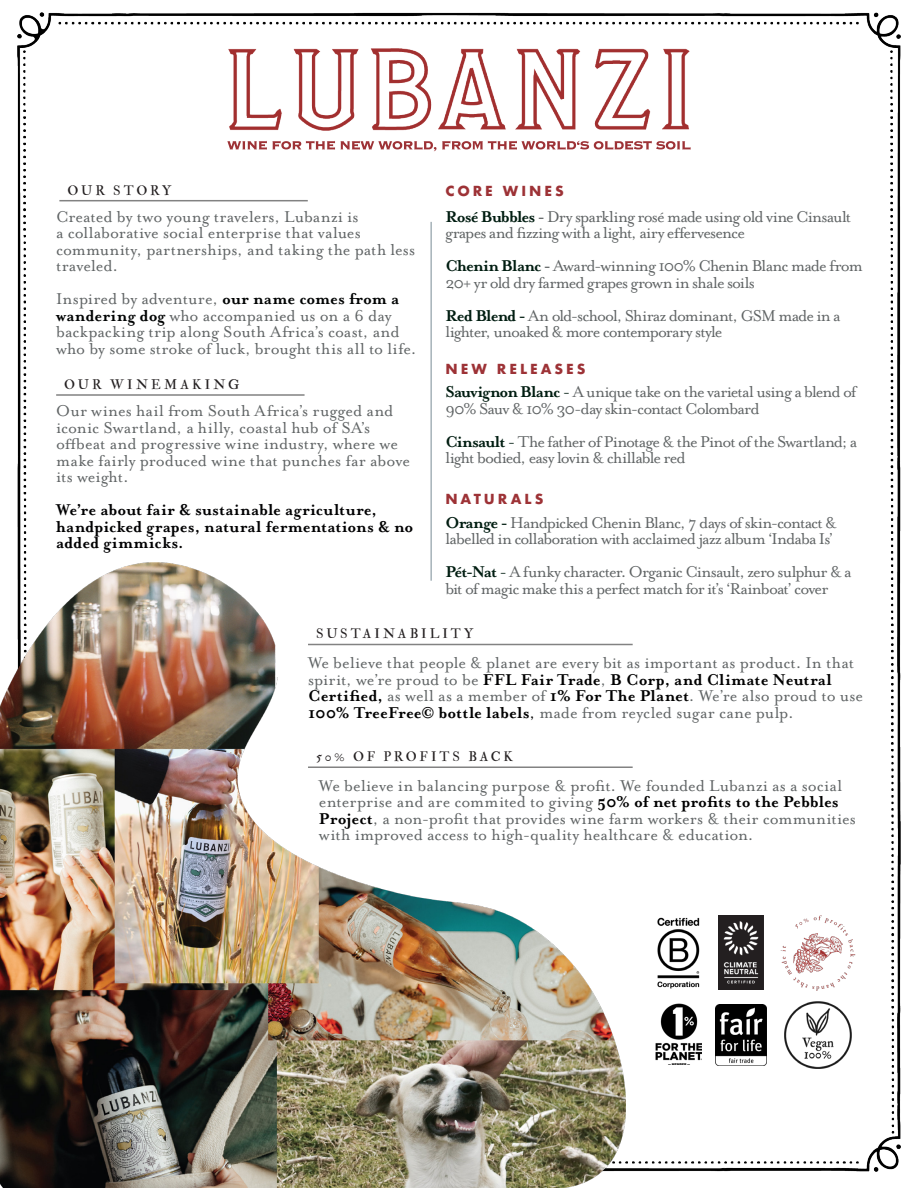
<style>
.page{position:relative;width:918px;height:1188px;background:#fff}
.page>*{position:absolute;margin:0;border:0;box-sizing:border-box;transform-origin:0 0}
.Copy_Text_9pt{font:18px/16.5px "Mrs Eaves OT";letter-spacing:-.01em;color:#606465}
.Copy_Text_9pt-2{font:18px/16.5px "Mrs Eaves OT";letter-spacing:-.045em;color:#606465}
.Copy_Text_9pt-3{font:18px/16.5px "Mrs Eaves OT";letter-spacing:-.05em;color:#606465}
.Copy_Text_9pt-4{font:700 18px/16.5px "Mrs Eaves OT";letter-spacing:.01em;color:#000002}
.Copy_Text_9pt-5{font:13.5px "IM FELL Double Pica PRO Roman";letter-spacing:.21em;color:#231f20}
.Copy_Text_9pt-6{font:700 13.5px "Futura";letter-spacing:.22em;color:#9d3236}
.Copy_Text_9pt-7{font:13.5px "IM FELL Double Pica PRO Roman";letter-spacing:.235em;color:#231f20}
.s1{font-weight:700;color:#000303}
.s2{font-weight:700;color:#001d11}
.s3{font-weight:700}
.s4{color:#001d11}
.s5{font-weight:700;color:#000001}
.s6{color:#000001}
</style>
<div class="page">
<img style="left:17px;top:13px;width:884px;height:1158px">
<img style="left:228px;top:48px;width:462px;height:82px">
<svg style="left:227px;top:141px;width:464px;height:10px"></svg>
<img style="left:657px;top:917px;width:43px;height:72px">
<img style="left:656px;top:1004px;width:46px;height:61px">
<img style="left:715px;top:1005px;width:52px;height:61px">
<img style="left:718px;top:915px;width:45px;height:74px">
<img style="left:0;top:563px;width:625px;height:625px">
<img style="left:784px;top:1001px;width:67px;height:67px">
<img style="left:780px;top:915px;width:75px;height:76px">
<hr style="left:59px;top:200px;width:249px;height:1px;background:#828282">
<hr style="left:56px;top:394px;width:249px;height:2px;background:#828282">
<hr style="left:308px;top:644px;width:325px;height:1px;background:#828282">
<hr style="left:308px;top:766px;width:325px;height:2px;background:#828282">
<hr style="left:431px;top:222px;width:1px;height:359px;background:#788b95">
<p class="Copy_Text_9pt-5" style="left:68px;top:182px;width:105px">OUR STORY</p>
<p class="Copy_Text_9pt" style="left:56px;top:208px;width:361px">Created by two young travelers, Lubanzi is<br>a collaborative social enterprise that values community, partnerships, and taking the path less traveled.</p>
<p class="Copy_Text_9pt" style="left:56px;top:291px;width:362px">Inspired by adventure, <span class="s1">our name comes from a wandering dog</span> who accompanied us on a 6 day backpacking trip along South Africa’s coast, and who by some stroke of luck, brought this all to life.</p>
<p class="Copy_Text_9pt-7" style="left:64px;top:376px;width:177px">OUR WINEMAKING</p>
<p class="Copy_Text_9pt" style="left:56px;top:403px;width:355px">Our wines hail from South Africa’s rugged and iconic Swartland, a hilly, coastal hub of SA’s offbeat and progressive wine industry, where we make fairly produced wine that punches far above its weight.</p>
<p class="Copy_Text_9pt-4" style="left:56px;top:502px;width:359px">We’re about fair &amp; sustainable agriculture, handpicked grapes, natural fermentations &amp; no added gimmicks.</p>
<p class="Copy_Text_9pt-6" style="left:445px;top:181px;width:120px">CORE WINES</p>
<p class="Copy_Text_9pt-2" style="left:445px;top:208px;width:407px"><span class="s2">Rosé Bubbles</span> <span class="s3">-</span> Dry sparkling rosé made using old vine Cinsault grapes and fizzing with a light, airy effervesence</p>
<p class="Copy_Text_9pt-2" style="left:445px;top:258px;width:419px"><span class="s2">Chenin Blanc</span> <span class="s3">-</span> Award-winning 100% Chenin Blanc made from<br>20+ yr old dry farmed grapes grown in shale soils</p>
<p class="Copy_Text_9pt-3" style="left:445px;top:307px;width:397px"><span class="s2">Red Blend -</span> An old-school, Shiraz dominant, GSM made in a lighter, unoaked &amp; more contemporary style</p>
<p class="Copy_Text_9pt-6" style="left:445px;top:359px;width:142px">NEW RELEASES</p>
<p class="Copy_Text_9pt-3" style="left:445px;top:384px;width:413px"><span class="s2">Sauvignon Blanc</span> <span class="s4">-</span> A unique take on the varietal using a blend of<br>90% Sauv &amp; 10% 30-day skin-contact Colombard</p>
<p class="Copy_Text_9pt-2" style="left:445px;top:433px;width:414px"><span class="s2">Cinsault</span> <span class="s4">-</span> The father of Pinotage &amp; the Pinot of the Swartland; a light bodied, easy lovin &amp; chillable red</p>
<p class="Copy_Text_9pt-6" style="left:445px;top:489px;width:100px">NATURALS</p>
<p class="Copy_Text_9pt-2" style="left:445px;top:514px;width:393px"><span class="s2">Orange -</span> Handpicked Chenin Blanc, 7 days of skin-contact &amp; labelled in collaboration with acclaimed jazz album ‘Indaba Is’</p>
<p class="Copy_Text_9pt-2" style="left:445px;top:564px;width:408px"><span class="s2">Pét-Nat</span> <span class="s4">-</span> A funky character. Organic Cinsault, zero sulphur &amp; a bit of magic make this a perfect match for it’s ‘Rainboat’ cover</p>
<p class="Copy_Text_9pt-5" style="left:316px;top:626px;width:159px">SUSTAINABILITY</p>
<p class="Copy_Text_9pt" style="left:308px;top:655px;width:557px">We believe that people &amp; planet are every bit as important as product. In that spirit, we’re proud to be <span class="s5">FFL Fair Trade</span>, <span class="s5">B Corp, and Climate Neutral Certified,</span> as well as a member of <span class="s5">1% For The Planet</span>. We’re also proud to use <span class="s5">100% TreeFree© bottle labels</span><span class="s6">,</span> made from reycled sugar cane pulp.</p>
<p class="Copy_Text_9pt-5" style="left:316px;top:748px;width:198px">50% OF PROFITS BACK</p>
<p class="Copy_Text_9pt" style="left:319px;top:777px;width:539px">We believe in balancing purpose &amp; profit. We founded Lubanzi as a social enterprise and are commited to giving <span class="s5">50% of net profits to the Pebbles Project</span>, a non-profit that provides wine farm workers &amp; their communities with improved access to high-quality healthcare &amp; education.</p>
</div>
